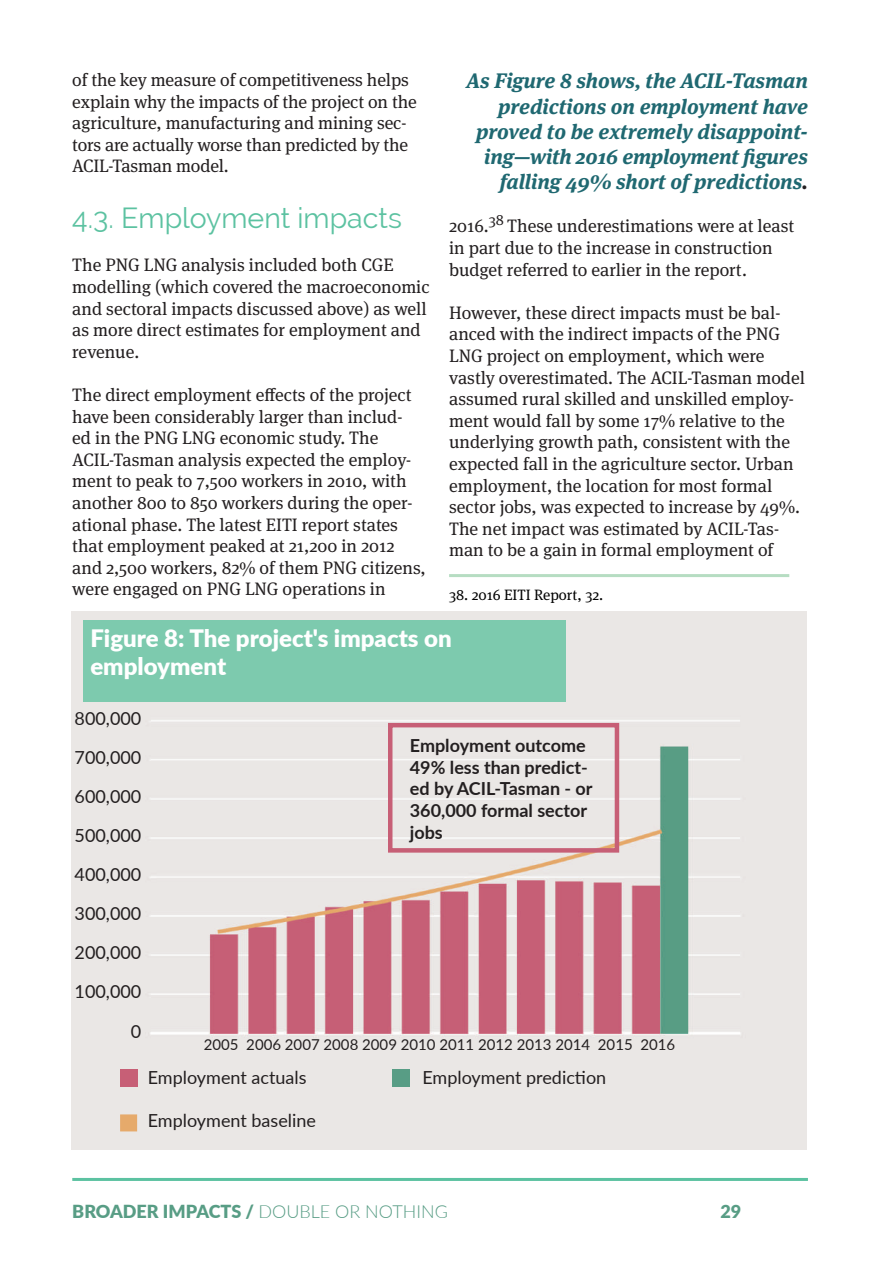
<style>
.page{position:relative;width:893px;height:1263px;background:#fff}
.page>*{position:absolute;margin:0;border:0;box-sizing:border-box;transform-origin:0 0}
.t1{font:28.5px "Raleway";color:#5cc2a1}
.t2{font:900 24px/28.8px "Lato";color:#fff}
.t3{font:italic 700 21px/25.2px "Meta Serif Pro";color:#1f6871;text-align:right}
.t4{font:18px/21.6px "Meta Serif Pro";color:#231f20}
.t5{font:18px/39px "Lato";color:#231f20;text-align:justify}
.t6{font:700 18px/21.6px "Lato";color:#231f20}
.t7{font:900 18px "Lato";color:#589d85}
.t8{font:15px "Lato";color:#231f20}
.t9{font:15px "Meta Serif Pro";color:#000001}
.s1{color:#231f20}
.s2{font-weight:300}
</style>
<div class="page">
<hr style="left:72px;top:1178px;width:736px;height:3px;background:#5cc2a1">
<hr style="left:449px;top:574px;width:340px;height:3px;background:#b6ddc2">
<img style="left:71px;top:611px;width:736px;height:538px">
<div style="left:388px;top:723px;width:231px;height:130px;border:4px solid #c75f76"></div>
<div style="left:120px;top:1114px;width:17px;height:17px;background:#e6aa6b;border:2px solid #e6aa6b"></div>
<div style="left:120px;top:1069px;width:17px;height:17px;background:#c75f76"></div>
<div style="left:393px;top:1069px;width:17px;height:17px;background:#589d85"></div>
<div style="left:83px;top:620px;width:483px;height:82px;background:#7dcaae"></div>
<p class="t4" style="left:72px;top:68px;width:346px">of the key measure of competitiveness helps explain why the impacts of the project on the agriculture, manufacturing and mining sec&shy;tors are actually worse than predicted by the ACIL-Tasman model.</p>
<h1 class="t1" style="left:72px;top:202px;width:331px">4.3. Employment impacts</h1>
<p class="t4" style="left:72px;top:253px;width:359px">The PNG LNG analysis included both CGE modelling (which covered the macroeconomic and sectoral impacts discussed above) as well as more direct estimates for employment and revenue.</p>
<p class="t4" style="left:72px;top:383px;width:355px">The direct employment effects of the project have been considerably larger than includ&shy;ed in the PNG LNG economic study. The ACIL-Tasman analysis expected the employ&shy;ment to peak to 7,500 workers in 2010, with another 800 to 850 workers during the oper&shy;ational phase. The latest EITI report states that employment peaked at 21,200 in 2012 and 2,500 workers, 82% of them PNG citizens, were engaged on PNG LNG operations in</p>
<p class="t3" style="left:466px;top:67px;width:343px">As Figure 8 shows, the ACIL-Tasman predictions on employment have proved to be extremely disappoint&shy;ing—with 2016 employment figures falling 49% short of predictions<span class="s1">.</span></p>
<p class="t4" style="left:449px;top:214px;width:347px">2016.<sup>38</sup> These underestimations were at least in part due to the increase in construction budget referred to earlier in the report.</p>
<p class="t4" style="left:449px;top:301px;width:357px">However, these direct impacts must be bal&shy;anced with the indirect impacts of the PNG LNG project on employment, which were vastly overestimated. The ACIL-Tasman model assumed rural skilled and unskilled employ&shy;ment would fall by some 17% relative to the underlying growth path, consistent with the expected fall in the agriculture sector. Urban employment, the location for most formal sector jobs, was expected to increase by 49%.<br>The net impact was estimated by ACIL-Tas&shy;man to be a gain in formal employment of</p>
<p class="t9" style="left:449px;top:583px;width:156px">38. 2016 EITI Report, 32.</p>
<h2 class="t2" style="left:90px;top:622px;width:363px">Figure 8: The project's impacts on employment</h2>
<p class="t5" style="left:75px;top:698px;width:68px">800,000<br>700,000<br>600,000<br>500,000<br>400,000<br>300,000<br>200,000<br>100,000</p>
<p class="t5" style="left:131px;top:1011px;width:12px">0</p>
<p class="t6" style="left:410px;top:734px;width:184px">Employment outcome<br>49% less than predict&shy;ed by ACIL-Tasman - or<br>360,000 formal sector jobs</p>
<p class="t8" style="left:204px;top:1034px;width:473px">2005 2006 2007 2008 2009 2010 2011 2012 2013 2014 2015 2016</p>
<p class="t5" style="left:148px;top:1057px;width:160px">Employment actuals</p>
<p class="t5" style="left:422px;top:1057px;width:185px">Employment prediction</p>
<p class="t5" style="left:148px;top:1100px;width:170px">Employment baseline</p>
<p class="t7" style="left:72px;top:1198px;width:377px">BROADER IMPACTS / <span class="s2">DOUBLE OR NOTHING</span></p>
<p class="t7" style="left:720px;top:1198px;width:22px">29</p>
</div>
